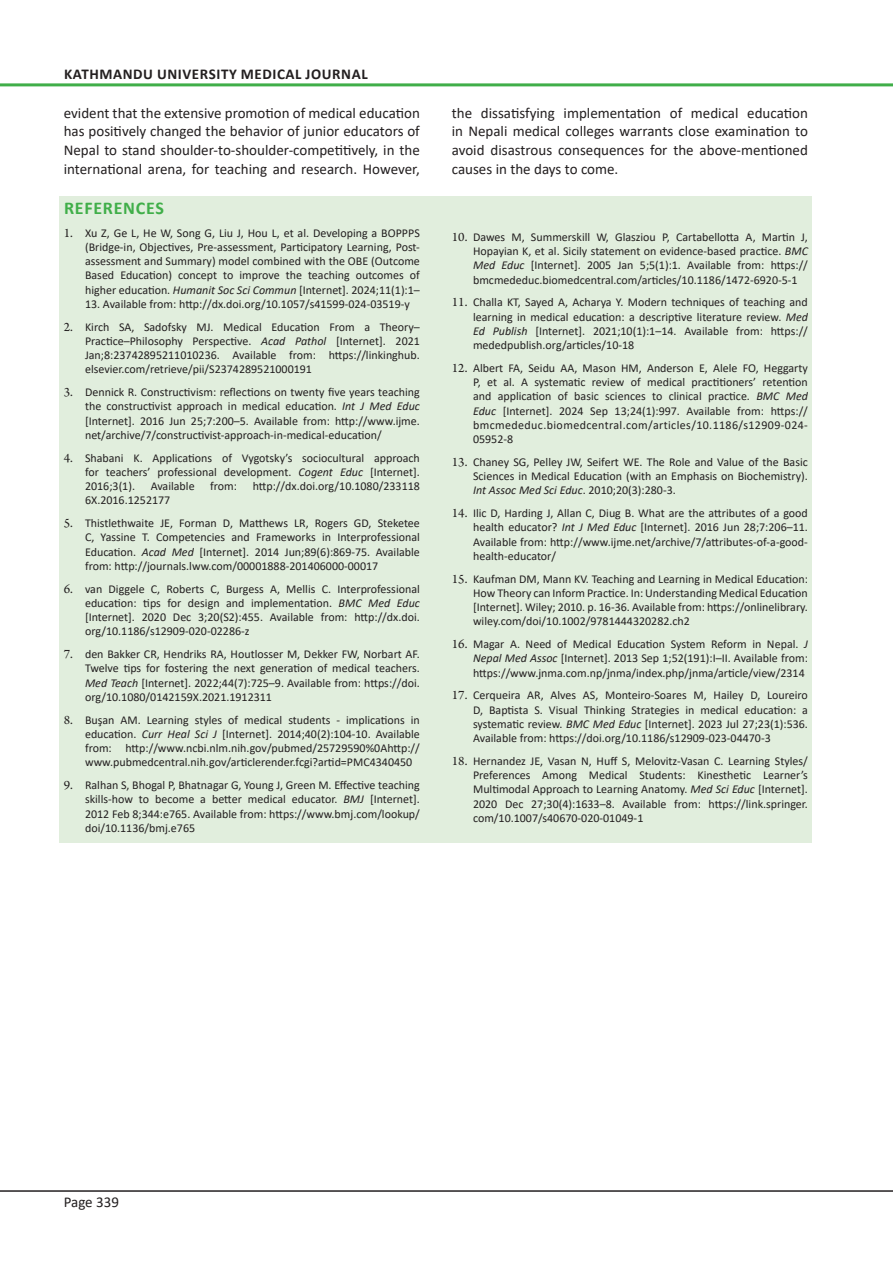
<style>
.page{position:relative;width:893px;height:1263px;background:#fff}
.page>*{position:absolute;margin:0;border:0;box-sizing:border-box;transform-origin:0 0}
.Heading_2_-_Sub_head{font:700 18px "Calibri";letter-spacing:.04em;color:#40ae49}
.Normal_Text{font:15px/18.9px "Calibri";color:#231f20;text-align:justify}
.t1{font:700 15px "Calibri";letter-spacing:.04em;color:#231f20}
.Refrence_Text{font:12px/14.2px "Calibri";color:#231f20;text-align:justify}
.s1{font-family:"Arno Pro";font-size:13.5px}
.s2{font-style:italic}
</style>
<div class="page">
<hr style="left:0;top:1190px;width:893px;height:2px;background:#231f20">
<hr style="left:0;top:83px;width:893px;height:3px;background:#40ae49">
<div style="left:60px;top:196px;width:752px;height:647px;background:#e1eedd"></div>
<p class="t1" style="left:64px;top:63px;width:305px">KATHMANDU UNIVERSITY MEDICAL JOURNAL</p>
<p class="Normal_Text" style="left:64px;top:103px;width:358px">evident that the extensive promotion of medical education has positively changed the behavior of junior educators of Nepal to stand shoulder-to-shoulder-competitively, in the international arena, for teaching and research. However,</p>
<p class="Normal_Text" style="left:452px;top:103px;width:358px">the dissatisfying implementation of medical education in Nepali medical colleges warrants close examination to avoid disastrous consequences for the above-mentioned causes in the days to come.</p>
<p class="Heading_2_-_Sub_head" style="left:64px;top:195px;width:101px">REFERENCES</p>
<p class="Refrence_Text" style="left:85px;top:225px;width:336px;text-indent:-21px"><span class="s1">1.</span> Xu Z, Ge L, He W, Song G, Liu J, Hou L, et al. Developing a BOPPPS (Bridge-in, Objectives, Pre-assessment, Participatory Learning, Post&shy;assessment and Summary) model combined with the OBE (Outcome Based Education) concept to improve the teaching outcomes of higher education. <span class="s2">Humanit Soc Sci Commun</span> [Internet]. 2024;11(1):1–</p>
<p class="Refrence_Text" style="left:85px;top:296px;width:326px">13. Available from: http://dx.doi.org/10.1057/s41599-024-03519-y</p>
<p class="Refrence_Text" style="left:85px;top:319px;width:336px;text-indent:-21px"><span class="s1">2.</span> Kirch SA, Sadofsky MJ. Medical Education From a Theory– Practice–Philosophy Perspective. <span class="s2">Acad Pathol</span> [Internet]. 2021<br>Jan;8:23742895211010236. Available from: https://linkinghub. elsevier.com/retrieve/pii/S2374289521000191</p>
<p class="Refrence_Text" style="left:85px;top:385px;width:336px;text-indent:-21px"><span class="s1">3.</span> Dennick R. Constructivism: reflections on twenty five years teaching the constructivist approach in medical education. <span class="s2">Int J Med Educ </span>[Internet]. 2016 Jun 25;7:200–5. Available from: http://www.ijme. net/archive/7/constructivist-approach-in-medical-education/</p>
<p class="Refrence_Text" style="left:85px;top:450px;width:336px;text-indent:-21px"><span class="s1">4.</span> Shabani K. Applications of Vygotsky’s sociocultural approach for teachers’ professional development. <span class="s2">Cogent Educ</span> [Internet].<br>2016;3(1).</p>
<p class="Refrence_Text" style="left:473px;top:229px;width:336px;text-indent:-21px"><span class="s1">10.</span> Dawes M, Summerskill W, Glasziou P, Cartabellotta A, Martin J, Hopayian K, et al. Sicily statement on evidence-based practice. <span class="s2">BMC Med Educ</span> [Internet]. 2005 Jan 5;5(1):1. Available from: https:// bmcmededuc.biomedcentral.com/articles/10.1186/1472-6920-5-1</p>
<p class="Refrence_Text" style="left:473px;top:295px;width:336px;text-indent:-21px"><span class="s1">11.</span> Challa KT, Sayed A, Acharya Y. Modern techniques of teaching and learning in medical education: a descriptive literature review. <span class="s2">Med Ed Publish</span> [Internet]. 2021;10(1):1–14. Available from: https:// mededpublish.org/articles/10-18</p>
<p class="Refrence_Text" style="left:473px;top:360px;width:336px;text-indent:-21px"><span class="s1">12.</span> Albert FA, Seidu AA, Mason HM, Anderson E, Alele FO, Heggarty P, et al. A systematic review of medical practitioners’ retention and application of basic sciences to clinical practice. <span class="s2">BMC Med Educ</span> [Internet]. 2024 Sep 13;24(1):997. Available from: https:// bmcmededuc.biomedcentral.com/articles/10.1186/s12909-024- 05952-8</p>
<p class="Refrence_Text" style="left:473px;top:454px;width:336px;text-indent:-21px"><span class="s1">13.</span> Chaney SG, Pelley JW, Seifert WE. The Role and Value of the Basic Sciences in Medical Education (with an Emphasis on Biochemistry).<br><span class="s2">Int Assoc Med Sci Educ</span>. 2010;20(3):280-3.</p>
<p class="Refrence_Text" style="left:473px;top:506px;width:336px;text-indent:-21px"><span class="s1">14.</span> Ilic D, Harding J, Allan C, Diug B. What are the attributes of a good health educator? <span class="s2">Int J Med Educ</span> [Internet]. 2016 Jun 28;7:206–11.<br>Available from: http://www.ijme.net/archive/7/attributes-of-a-good&shy;health-educator/</p>
<p class="Refrence_Text" style="left:473px;top:571px;width:336px;text-indent:-21px"><span class="s1">15.</span> Kaufman DM, Mann KV. Teaching and Learning in Medical Education:<br>How Theory can Inform Practice. In: Understanding Medical Education [Internet]. Wiley; 2010. p. 16-36. Available from: https://onlinelibrary. wiley.com/doi/10.1002/9781444320282.ch2</p>
<p class="Refrence_Text" style="left:473px;top:637px;width:336px;text-indent:-21px"><span class="s1">16.</span> Magar A. Need of Medical Education System Reform in Nepal. <span class="s2">J Nepal Med Assoc</span> [Internet]. 2013 Sep 1;52(191):I–II. Available from: https://www.jnma.com.np/jnma/index.php/jnma/article/view/2314</p>
<p class="Refrence_Text" style="left:473px;top:688px;width:336px;text-indent:-21px"><span class="s1">17.</span> Cerqueira AR, Alves AS, Monteiro-Soares M, Hailey D, Loureiro D, Baptista S. Visual Thinking Strategies in medical education: a systematic review. <span class="s2">BMC Med Educ</span> [Internet]. 2023 Jul 27;23(1):536.<br>Available from: https://doi.org/10.1186/s12909-023-04470-3</p>
<p class="Refrence_Text" style="left:473px;top:753px;width:336px;text-indent:-21px"><span class="s1">18.</span> Hernandez JE, Vasan N, Huff S, Melovitz-Vasan C. Learning Styles/ Preferences Among Medical Students: Kinesthetic Learner’s Multimodal Approach to Learning Anatomy. <span class="s2">Med Sci Educ</span> [Internet].<br>2020 Dec 27;30(4):1633–8. Available from: https://link.springer. com/10.1007/s40670-020-01049-1</p>
<p class="Refrence_Text" style="left:151px;top:479px;width:45px">Available</p>
<p class="Refrence_Text" style="left:210px;top:479px;width:28px">from:</p>
<p class="Refrence_Text" style="left:253px;top:479px;width:169px">http://dx.doi.org/10.1080/233118</p>
<p class="Refrence_Text" style="left:85px;top:493px;width:87px">6X.2016.1252177</p>
<p class="Refrence_Text" style="left:85px;top:516px;width:336px;text-indent:-21px"><span class="s1">5.</span> Thistlethwaite JE, Forman D, Matthews LR, Rogers GD, Steketee C, Yassine T. Competencies and Frameworks in Interprofessional Education. <span class="s2">Acad Med</span> [Internet]. 2014 Jun;89(6):869-75. Available from: http://journals.lww.com/00001888-201406000-00017</p>
<p class="Refrence_Text" style="left:85px;top:581px;width:336px;text-indent:-21px"><span class="s1">6.</span> van Diggele C, Roberts C, Burgess A, Mellis C. Interprofessional education: tips for design and implementation. <span class="s2">BMC Med Educ </span>[Internet]. 2020 Dec 3;20(S2):455. Available from: http://dx.doi. org/10.1186/s12909-020-02286-z</p>
<p class="Refrence_Text" style="left:85px;top:647px;width:336px;text-indent:-21px"><span class="s1">7.</span> den Bakker CR, Hendriks RA, Houtlosser M, Dekker FW, Norbart AF.<br>Twelve tips for fostering the next generation of medical teachers.<br><span class="s2">Med Teach</span> [Internet]. 2022;44(7):725–9. Available from: https://doi. org/10.1080/0142159X.2021.1912311</p>
<p class="Refrence_Text" style="left:85px;top:712px;width:336px;text-indent:-21px"><span class="s1">8.</span> Buşan AM. Learning styles of medical students - implications in education. <span class="s2">Curr Heal Sci J</span> [Internet]. 2014;40(2):104-10. Available from: http://www.ncbi.nlm.nih.gov/pubmed/25729590%0Ahttp:// www.pubmedcentral.nih.gov/articlerender.fcgi?artid=PMC4340450</p>
<p class="Refrence_Text" style="left:85px;top:778px;width:336px;text-indent:-21px"><span class="s1">9.</span> Ralhan S, Bhogal P, Bhatnagar G, Young J, Green M. Effective teaching skills-how to become a better medical educator. <span class="s2">BMJ</span> [Internet].<br>2012 Feb 8;344:e765. Available from: https://www.bmj.com/lookup/ doi/10.1136/bmj.e765</p>
<p class="Normal_Text" style="left:64px;top:1192px;width:57px">Page 339</p>
</div>
